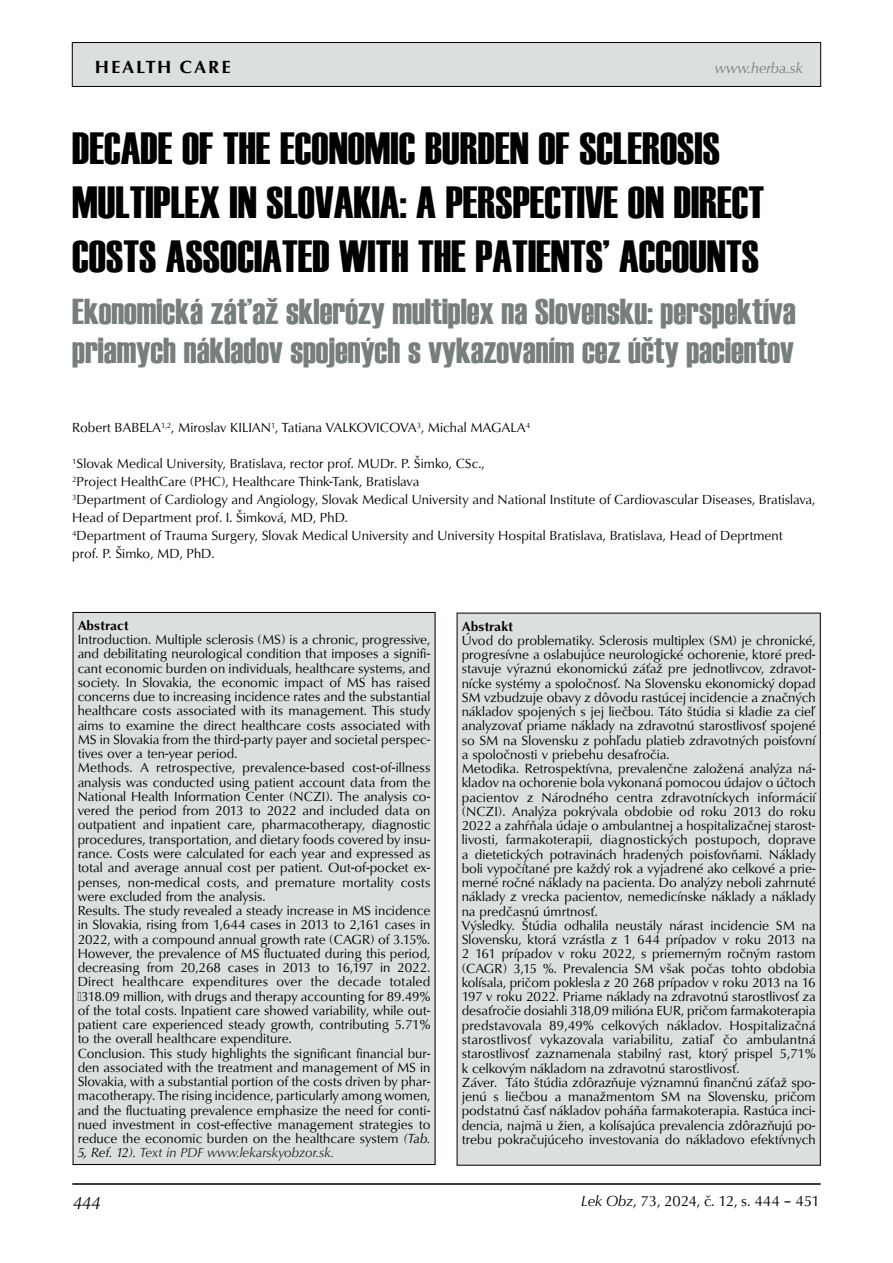
<style>
.page{position:relative;width:893px;height:1263px;background:#fff}
.page>*{position:absolute;margin:0;border:0;box-sizing:border-box;transform-origin:0 0}
.t1{font:45px/54px "Haettenschweiler";color:#000}
.t2{font:36px/39px "Haettenschweiler";color:#777e7e}
.t3{font:700 18px "URW Classico TEE";letter-spacing:.1em;color:#000}
.t4{font:italic 18px "URW Classico TEE";color:#000}
.t5{font:15px "URW Classico TEE";color:#000}
.t6{font:italic 15px "URW Classico TEE";color:#777e7e}
.t7{font:13.5px/14.2px "URW Classico TEE";color:#000}
.t8{font:700 13.5px "URW Classico TEE";color:#000}
.s1{font-style:italic}
.s2{font-style:italic;color:#252525}
</style>
<div class="page">
<div style="left:72px;top:43px;width:749px;height:43px;background:#dcdfe0"></div>
<div style="left:72px;top:42px;width:749px;height:45px;border:1px solid #000"></div>
<hr style="left:72px;top:1183px;width:749px;height:2px;background:#000">
<div style="left:73px;top:612px;width:362px;height:552px;background:#dcdfe0"></div>
<div style="left:457px;top:613px;width:363px;height:552px;background:#dcdfe0"></div>
<h3 class="t3" style="left:95px;top:56px;width:137px">HEALTH CARE</h3>
<p class="t6" style="left:715px;top:59px;width:90px">www.herba.sk</p>
<h1 class="t1" style="left:72px;top:121px;width:694px">DECADE OF THE ECONOMIC BURDEN OF SCLEROSIS<br>MULTIPLEX IN SLOVAKIA: A PERSPECTIVE ON DIRECT<br>COSTS ASSOCIATED WITH THE PATIENTS’ ACCOUNTS</h1>
<h2 class="t2" style="left:72px;top:292px;width:725px">Ekonomická záťaž sklerózy multiplex na Slovensku: perspektíva priamych nákladov spojených s vykazovaním cez účty pacientov</h2>
<p class="t7" style="left:72px;top:421px;width:459px">Robert BABELA<sup>1,2</sup>, Miroslav KILIAN<sup>1</sup>, Tatiana VALKOVICOVA<sup>3</sup>, Michal MAGALA<sup>4</sup></p>
<p class="t7" style="left:72px;top:455px;width:745px;line-height:18px"><sup>1</sup>Slovak Medical University, Bratislava, rector prof. MUDr. P. Šimko, CSc.,<br><sup>2</sup>Project HealthCare (PHC), Healthcare Think-Tank, Bratislava<br><sup>3</sup>Department of Cardiology and Angiology, Slovak Medical University and National Institute of Cardiovascular Diseases, Bratislava, Head of Department prof. I. Šimková, MD, PhD.<br><sup>4</sup>Department of Trauma Surgery, Slovak Medical University and University Hospital Bratislava, Bratislava, Head of Deprtment<br>prof. P. Šimko, MD, PhD.</p>
<p class="t8" style="left:78px;top:617px;width:53px">Abstract</p>
<p class="t7" style="left:78px;top:633px;width:354px">Introduction. Multiple sclerosis (MS) is a chronic, progressive, and debilitating neurological condition that imposes a signifi&shy;cant economic burden on individuals, healthcare systems, and society. In Slovakia, the economic impact of MS has raised concerns due to increasing incidence rates and the substantial healthcare costs associated with its management. This study aims to examine the direct healthcare costs associated with MS in Slovakia from the third-party payer and societal perspec&shy;tives over a ten-year period.<br>Methods. A retrospective, prevalence-based cost-of-illness analysis was conducted using patient account data from the National Health Information Center (NCZI). The analysis co&shy;vered the period from 2013 to 2022 and included data on outpatient and inpatient care, pharmacotherapy, diagnostic procedures, transportation, and dietary foods covered by insu&shy;rance. Costs were calculated for each year and expressed as total and average annual cost per patient. Out-of-pocket ex&shy;penses, non-medical costs, and premature mortality costs were excluded from the analysis.<br>Results. The study revealed a steady increase in MS incidence in Slovakia, rising from 1,644 cases in 2013 to 2,161 cases in 2022, with a compound annual growth rate (CAGR) of 3.15%.<br>However, the prevalence of MS fluctuated during this period, decreasing from 20,268 cases in 2013 to 16,197 in 2022.<br>Direct healthcare expenditures over the decade totaled €318.09 million, with drugs and therapy accounting for 89.49% of the total costs. Inpatient care showed variability, while out&shy;patient care experienced steady growth, contributing 5.71% to the overall healthcare expenditure.<br>Conclusion. This study highlights the significant financial bur&shy;den associated with the treatment and management of MS in Slovakia, with a substantial portion of the costs driven by phar&shy;macotherapy. The rising incidence, particularly among women, and the fluctuating prevalence emphasize the need for conti&shy;nued investment in cost-effective management strategies to reduce the economic burden on the healthcare system <span class="s1">(Tab.<br>5, Ref. 12).</span> <span class="s2">Text in PDF www.lekarskyobzor.sk.</span></p>
<h3 class="t4" style="left:73px;top:1191px;width:29px">444</h3>
<p class="t8" style="left:462px;top:618px;width:53px">Abstrakt</p>
<p class="t7" style="left:462px;top:633px;width:356px">Úvod do problematiky. Sclerosis multiplex (SM) je chronické, progresívne a oslabujúce neurologické ochorenie, ktoré pred&shy;stavuje výraznú ekonomickú záťaž pre jednotlivcov, zdravot&shy;nícke systémy a spoločnosť. Na Slovensku ekonomický dopad SM vzbudzuje obavy z dôvodu rastúcej incidencie a značných nákladov spojených s jej liečbou. Táto štúdia si kladie za cieľ analyzovať priame náklady na zdravotnú starostlivosť spojené so SM na Slovensku z pohľadu platieb zdravotných poisťovní a spoločnosti v priebehu desaťročia.<br>Metodika. Retrospektívna, prevalenčne založená analýza ná&shy;kladov na ochorenie bola vykonaná pomocou údajov o účtoch pacientov z Národného centra zdravotníckych informácií (NCZI). Analýza pokrývala obdobie od roku 2013 do roku 2022 a zahŕňala údaje o ambulantnej a hospitalizačnej starost&shy;livosti, farmakoterapii, diagnostických postupoch, doprave a dietetických potravinách hradených poisťovňami. Náklady boli vypočítané pre každý rok a vyjadrené ako celkové a prie&shy;merné ročné náklady na pacienta. Do analýzy neboli zahrnuté náklady z vrecka pacientov, nemedicínske náklady a náklady na predčasnú úmrtnosť.<br>Výsledky. Štúdia odhalila neustály nárast incidencie SM na Slovensku, ktorá vzrástla z 1 644 prípadov v roku 2013 na 2 161 prípadov v roku 2022, s priemerným ročným rastom (CAGR) 3,15 %. Prevalencia SM však počas tohto obdobia kolísala, pričom poklesla z 20 268 prípadov v roku 2013 na 16<br>197 v roku 2022. Priame náklady na zdravotnú starostlivosť za desaťročie dosiahli 318,09 milióna EUR, pričom farmakoterapia predstavovala 89,49% celkových nákladov. Hospitalizačná starostlivosť vykazovala variabilitu, zatiaľ čo ambulantná starostlivosť zaznamenala stabilný rast, ktorý prispel 5,71% k celkovým nákladom na zdravotnú starostlivosť.<br>Záver. Táto štúdia zdôrazňuje významnú finančnú záťaž spo&shy;jenú s liečbou a manažmentom SM na Slovensku, pričom podstatnú časť nákladov poháňa farmakoterapia. Rastúca inci&shy;dencia, najmä u žien, a kolísajúca prevalencia zdôrazňujú po&shy;trebu pokračujúceho investovania do nákladovo efektívnych</p>
<p class="t5" style="left:581px;top:1191px;width:240px"><span class="s1">Lek Obz</span>, 73, 2024, č. 12, s. 444 – 451</p>
</div>
